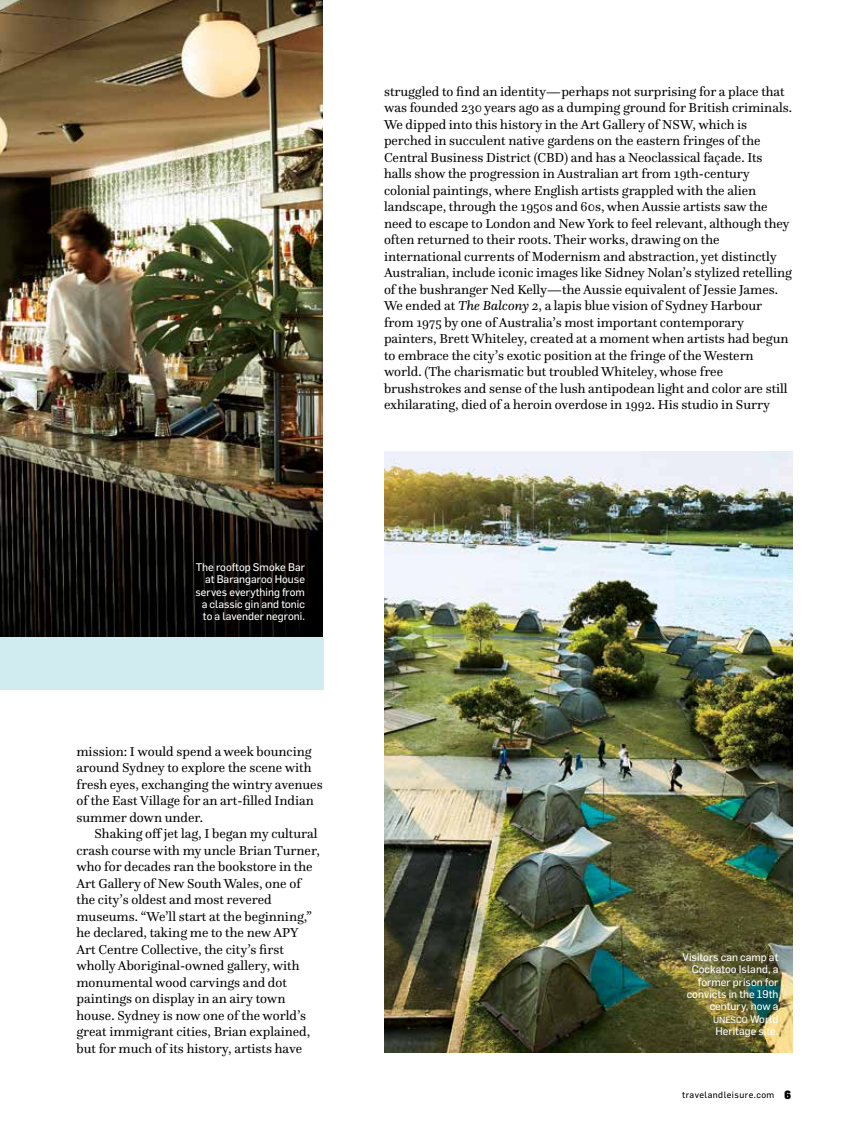
<style>
.page{position:relative;width:864px;height:1134px;background:#fff}
.page>*{position:absolute;margin:0;border:0;box-sizing:border-box;transform-origin:0 0}
.t1{font:13.5px/16.5px "Questa";color:#000}
.t2{font:10.8px/12.5px "Flama Basic";color:#fff;text-align:right}
.t3{font:9px "Flama Basic";letter-spacing:.05em;color:#000}
.t4{font:8.85px "Flama Basic";letter-spacing:.005em;color:#fff}
.s1{font-style:italic}
.s2{font-size:10.8px}
.s3{font-family:"New Grotesk Square SIX";font-size:12px}
</style>
<div class="page">
<img style="left:0;top:0;width:322px;height:637px">
<img style="left:384px;top:452px;width:408px;height:601px">
<div style="left:0;top:637px;width:324px;height:53px;background:#d0ecf0"></div>
<p class="t2" style="left:195px;top:560px;width:111px">The rooftop Smoke Bar at Barangaroo House serves everything from a classic gin and tonic to a lavender negroni.</p>
<p class="t1" style="left:76px;top:743px;width:248px">mission: I would spend a week bouncing around Sydney to explore the scene with fresh eyes, exchanging the wintry avenues of the East Village for an art-filled Indian summer down under.</p>
<p class="t1" style="left:76px;top:826px;width:245px;text-indent:18px">Shaking off jet lag, I began my cultural crash course with my uncle Brian Turner, who for decades ran the bookstore in the Art Gallery of New South Wales, one of the city’s oldest and most revered museums. “We’ll start at the beginning,” he declared, taking me to the new APY Art Centre Collective, the city’s first wholly Aboriginal-owned gallery, with monumental wood carvings and dot paintings on display in an airy town house. Sydney is now one of the world’s great immigrant cities, Brian explained, but for much of its history, artists have</p>
<p class="t1" style="left:384px;top:83px;width:410px">struggled to find an identity—perhaps not surprising for a place that was founded 230 years ago as a dumping ground for British criminals.<br>We dipped into this history in the Art Gallery of NSW, which is perched in succulent native gardens on the eastern fringes of the Central Business District (CBD) and has a Neoclassical façade. Its halls show the progression in Australian art from 19th-century colonial paintings, where English artists grappled with the alien landscape, through the 1950s and 60s, when Aussie artists saw the need to escape to London and New York to feel relevant, although they often returned to their roots. Their works, drawing on the international currents of Modernism and abstraction, yet distinctly Australian, include iconic images like Sidney Nolan’s stylized retelling of the bushranger Ned Kelly—the Aussie equivalent of Jessie James.<br>We ended at <span class="s1">The Balcony 2</span>, a lapis blue vision of Sydney Harbour from 1975 by one of Australia’s most important contemporary painters, Brett Whiteley, created at a moment when artists had begun to embrace the city’s exotic position at the fringe of the Western world. (The charismatic but troubled Whiteley, whose free brushstrokes and sense of the lush antipodean light and color are still exhilarating, died of a heroin overdose in 1992. His studio in Surry</p>
<p class="t2" style="left:683px;top:950px;width:97px">Visitors can camp at<br>Cockatoo Island, a former prison for convicts in the 19th century, now a</p>
<p class="t4" style="left:713px;top:1013px;width:67px">UNESCO <span class="s2">World</span></p>
<p class="t2" style="left:715px;top:1024px;width:65px">Heritage site.</p>
<p class="t3" style="left:682px;top:1088px;width:110px">travelandleisure.com <span class="s3">6</span></p>
</div>
